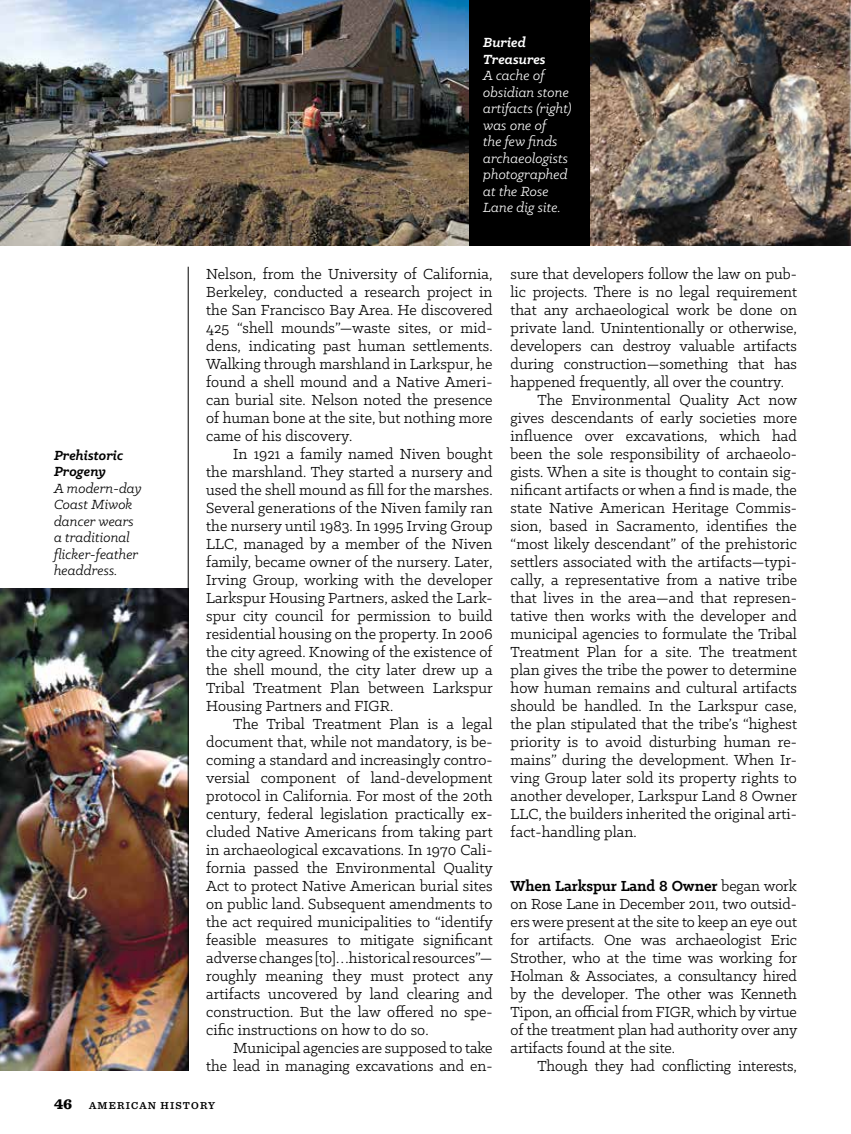
<style>
.page{position:relative;width:851px;height:1134px;background:#fff}
.page>*{position:absolute;margin:0;border:0;box-sizing:border-box;transform-origin:0 0}
.t1{font:16.5px/18px "Klinic Slab";letter-spacing:.005em;color:#000;text-align:justify}
.t2{font:italic 15px/16.5px "Klinic Slab";letter-spacing:.005em;color:#fff}
.t3{font:italic 15px/16.5px "Klinic Slab";letter-spacing:.005em;color:#000}
.t4{font:italic 700 15px/16.5px "Klinic Slab";letter-spacing:.005em;color:#000}
.t5{font:italic 700 15px/16.5px "Klinic Slab";letter-spacing:.005em;color:#fff}
.t6{font:900 15px "Sentinel";color:#000}
.t7{font:600 10.5px "Sentinel";letter-spacing:.11em;color:#000}
.s1{font-weight:700}
</style>
<div class="page">
<img style="left:590px;top:0;width:260px;height:246px">
<img style="left:0;top:0;width:469px;height:246px">
<div style="left:469px;top:0;width:121px;height:246px;background:#000"></div>
<img style="left:0;top:588px;width:188px;height:483px">
<hr style="left:188px;top:267px;width:1px;height:804px;background:#000">
<p class="t4" style="left:54px;top:447px;width:71px">Prehistoric<br>Progeny</p>
<p class="t3" style="left:54px;top:479px;width:89px">A modern-day<br>Coast Miwok dancer wears a traditional flicker-feather headdress.</p>
<p class="t5" style="left:483px;top:34px;width:64px">Buried<br>Treasures</p>
<p class="t2" style="left:483px;top:67px;width:90px">A cache of obsidian stone artifacts (right) was one of<br>the few finds archaeologists photographed at the Rose<br>Lane dig site.</p>
<p class="t1" style="left:206px;top:264px;width:288px">Nelson, from the University of California, Berkeley, conducted a research project in the San Francisco Bay Area. He discovered 425 “shell mounds”—waste sites, or mid&shy;dens, indicating past human settlements.<br>Walking through marshland in Larkspur, he found a shell mound and a Native Ameri&shy;can burial site. Nelson noted the presence of human bone at the site, but nothing more came of his discovery.</p>
<p class="t1" style="left:206px;top:444px;width:288px;text-indent:27px">In 1921 a family named Niven bought the marshland. They started a nursery and used the shell mound as fill for the marshes.<br>Several generations of the Niven family ran the nursery until 1983. In 1995 Irving Group LLC, managed by a member of the Niven family, became owner of the nursery. Later, Irving Group, working with the developer Larkspur Housing Partners, asked the Lark&shy;spur city council for permission to build residential housing on the property. In 2006 the city agreed. Knowing of the existence of the shell mound, the city later drew up a Tribal Treatment Plan between Larkspur Housing Partners and FIGR.</p>
<p class="t1" style="left:206px;top:714px;width:288px;text-align:left;text-indent:27px">The Tribal Treatment Plan is a legal document that, while not mandatory, is be&shy;coming a standard and increasingly contro&shy;versial component of land-development protocol in California. For most of the 20th century, federal legislation practically ex&shy;cluded Native Americans from taking part in archaeological excavations. In 1970 Cali&shy;fornia passed the Environmental Quality Act to protect Native American burial sites on public land. Subsequent amendments to the act required municipalities to “identify feasible measures to mitigate significant adverse changes [to]…historical resources”— roughly meaning they must protect any artifacts uncovered by land clearing and construction. But the law offered no spe&shy;cific instructions on how to do so.</p>
<p class="t1" style="left:206px;top:1038px;width:288px;text-align:right">Municipal agencies are supposed to take<br>the lead in managing excavations and en-</p>
<p class="t1" style="left:510px;top:264px;width:288px">sure that developers follow the law on pub-</p>
<p class="t1" style="left:510px;top:282px;width:288px">lic projects. There is no legal requirement</p>
<p class="t1" style="left:510px;top:300px;width:288px">that any archaeological work be done on</p>
<p class="t1" style="left:510px;top:318px;width:288px">private land. Unintentionally or otherwise,</p>
<p class="t1" style="left:510px;top:336px;width:288px">developers can destroy valuable artifacts</p>
<p class="t1" style="left:510px;top:354px;width:288px">during construction—something that has</p>
<p class="t1" style="left:510px;top:372px;width:275px">happened frequently, all over the country.</p>
<p class="t1" style="left:537px;top:390px;width:261px">The Environmental Quality Act now</p>
<p class="t1" style="left:510px;top:408px;width:288px">gives descendants of early societies more</p>
<p class="t1" style="left:510px;top:426px;width:288px">influence over excavations, which had</p>
<p class="t1" style="left:510px;top:444px;width:288px">been the sole responsibility of archaeolo-</p>
<p class="t1" style="left:510px;top:462px;width:288px">gists. When a site is thought to contain sig-</p>
<p class="t1" style="left:510px;top:480px;width:288px">nificant artifacts or when a find is made, the</p>
<p class="t1" style="left:510px;top:498px;width:288px">state Native American Heritage Commis-</p>
<p class="t1" style="left:510px;top:516px;width:288px">sion, based in Sacramento, identifies the</p>
<p class="t1" style="left:510px;top:534px;width:288px">“most likely descendant” of the prehistoric</p>
<p class="t1" style="left:510px;top:552px;width:288px">settlers associated with the artifacts—typi-</p>
<p class="t1" style="left:510px;top:570px;width:288px">cally, a representative from a native tribe</p>
<p class="t1" style="left:510px;top:588px;width:288px">that lives in the area—and that represen-</p>
<p class="t1" style="left:510px;top:606px;width:288px">tative then works with the developer and</p>
<p class="t1" style="left:510px;top:624px;width:288px">municipal agencies to formulate the Tribal</p>
<p class="t1" style="left:510px;top:642px;width:288px">Treatment Plan for a site. The treatment</p>
<p class="t1" style="left:510px;top:660px;width:288px">plan gives the tribe the power to determine</p>
<p class="t1" style="left:510px;top:678px;width:288px">how human remains and cultural artifacts</p>
<p class="t1" style="left:510px;top:696px;width:288px">should be handled. In the Larkspur case,</p>
<p class="t1" style="left:510px;top:714px;width:288px">the plan stipulated that the tribe’s “highest</p>
<p class="t1" style="left:510px;top:732px;width:288px">priority is to avoid disturbing human re-</p>
<p class="t1" style="left:510px;top:750px;width:288px">mains” during the development. When Ir-</p>
<p class="t1" style="left:510px;top:768px;width:288px">ving Group later sold its property rights to</p>
<p class="t1" style="left:510px;top:786px;width:288px">another developer, Larkspur Land 8 Owner</p>
<p class="t1" style="left:510px;top:804px;width:288px">LLC, the builders inherited the original arti-</p>
<p class="t1" style="left:510px;top:822px;width:128px">fact-handling plan.</p>
<p class="t1" style="left:510px;top:876px;width:288px"><span class="s1">When Larkspur Land 8 Owner</span> began work on Rose Lane in December 2011, two outsid&shy;ers were present at the site to keep an eye out for artifacts. One was archaeologist Eric Strother, who at the time was working for Holman &amp; Associates, a consultancy hired by the developer. The other was Kenneth Tipon, an official from FIGR, which by virtue of the treatment plan had authority over any artifacts found at the site.</p>
<p class="t1" style="left:537px;top:1056px;width:261px">Though they had conflicting interests,</p>
<p class="t6" style="left:54px;top:1092px;width:20px">46</p>
<p class="t7" style="left:89px;top:1097px;width:128px">AMERICAN HISTORY</p>
</div>
